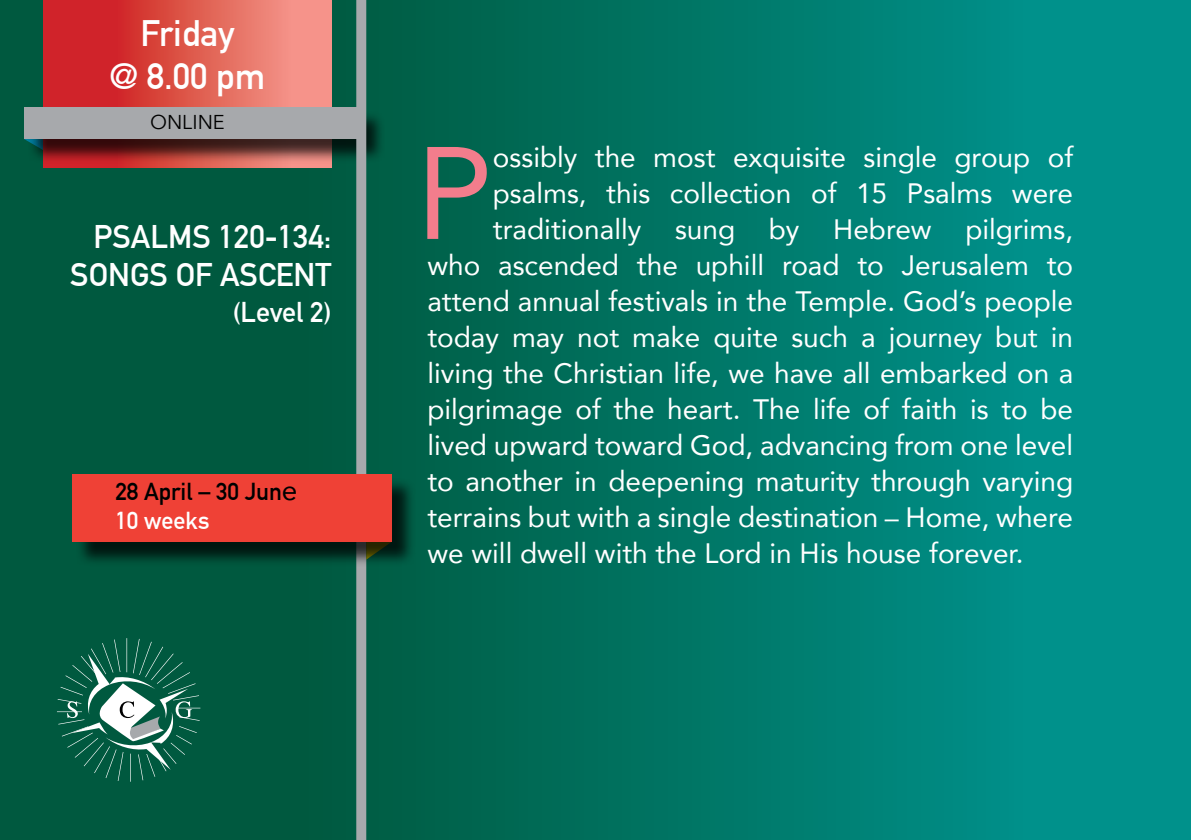
<style>
.page{position:relative;width:1191px;height:840px;background:#fff}
.page>*{position:absolute;margin:0;border:0;box-sizing:border-box;transform-origin:0 0}
.t1{font:129.6px "Avenir";color:#f37d8c}
.t2{font:700 36px/43.2px "DIN Alternate";color:#fff;text-align:center}
.t3{font:700 32px/38.4px "DIN Alternate";color:#fff;text-align:right}
.t4{font:28px "Avenir";color:#fff}
.t5{font:700 28px "DIN Alternate";letter-spacing:-.005em;color:#fff}
.t6{font:700 24px/28.8px "DIN Alternate";color:#000}
.t7{font:20px "Avenir Next";color:#000}
.s1{font-family:"Avenir";font-weight:400;font-size:28px}
.s2{color:#fff}
</style>
<div class="page">
<div style="left:0;top:0;width:1190px;height:839px;background:linear-gradient(to right,#004d2f,#009590)"></div>
<svg style="left:24px;top:139px;width:3px;height:12px"></svg>
<svg style="left:43px;top:0;width:288px;height:167px;background:#df5751"></svg>
<div style="left:27px;top:110px;width:359px;height:54px;background:#000;opacity:.75"></div>
<div style="left:24px;top:107px;width:337px;height:32px;background:#a7a9ac"></div>
<svg style="left:57px;top:637px;width:143px;height:144px;background:#2c755f"></svg>
<div style="left:356px;top:0;width:10px;height:839px;background:#a7a9ac"></div>
<div style="left:75px;top:477px;width:341px;height:90px;background:#000;opacity:.75"></div>
<div style="left:72px;top:474px;width:319px;height:67px;background:#ef4136"></div>
<p class="t2" style="left:109px;top:9px;width:157px">Friday<br>@ 8.00 pm</p>
<p class="t7" style="left:150px;top:105px;width:76px">ONLINE</p>
<p class="t3" style="left:70px;top:215px;width:263px">PSALMS 120-134:<br>SONGS OF ASCENT</p>
<p class="t5" style="left:233px;top:291px;width:100px">(Level 2)</p>
<p class="t6" style="left:115px;top:475px;width:184px">28 April – 30 Jun<span class="s1">e<br></span><span class="s2">10 weeks</span></p>
<h1 class="t1" style="left:416px;top:90px;width:78px">P</h1>
<p class="t4" style="left:493px;top:134px;width:582px">ossibly the most exquisite single group of</p>
<p class="t4" style="left:493px;top:170px;width:582px">psalms, this collection of 15 Psalms were</p>
<p class="t4" style="left:493px;top:206px;width:582px">traditionally sung by Hebrew pilgrims,</p>
<p class="t4" style="left:427px;top:242px;width:647px">who ascended the uphill road to Jerusalem to</p>
<p class="t4" style="left:427px;top:278px;width:647px">attend annual festivals in the Temple. God’s people</p>
<p class="t4" style="left:427px;top:314px;width:647px">today may not make quite such a journey but in</p>
<p class="t4" style="left:427px;top:350px;width:647px">living the Christian life, we have all embarked on a</p>
<p class="t4" style="left:427px;top:386px;width:647px">pilgrimage of the heart. The life of faith is to be</p>
<p class="t4" style="left:427px;top:423px;width:647px">lived upward toward God, advancing from one level</p>
<p class="t4" style="left:427px;top:459px;width:647px">to another in deepening maturity through varying</p>
<p class="t4" style="left:427px;top:495px;width:647px">terrains but with a single destination – Home, where</p>
<p class="t4" style="left:427px;top:531px;width:598px">we will dwell with the Lord in His house forever.</p>
</div>
